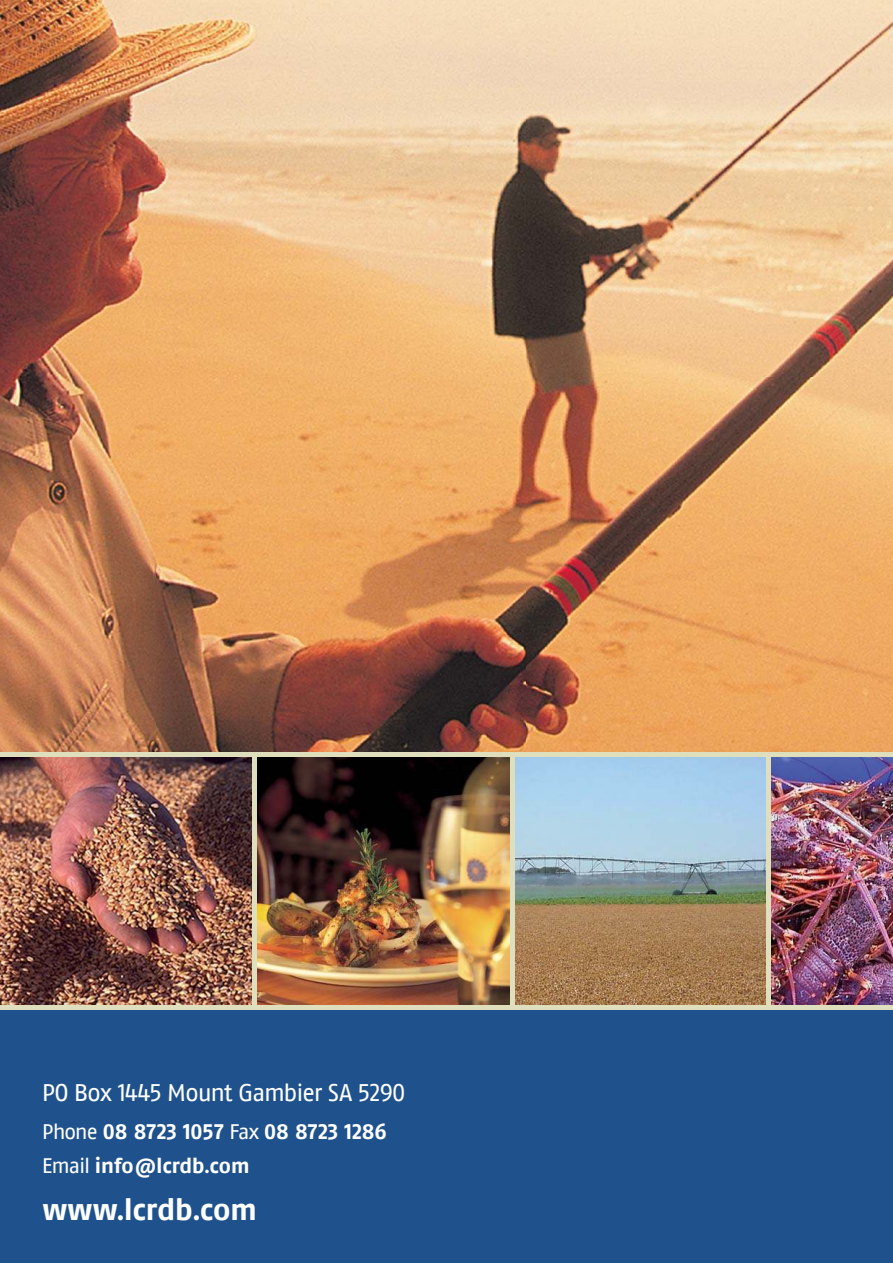
<style>
.page{position:relative;width:893px;height:1263px;background:#fff}
.page>*{position:absolute;margin:0;border:0;box-sizing:border-box;transform-origin:0 0}
.t1{font:700 30px "Altona Sans";color:#fff}
.t2{font:24px "Altona Sans";letter-spacing:-.005em;color:#fff}
.t3{font:700 21px "Altona Sans Caps";color:#fff}
.t4{font:700 21px "Altona Sans";color:#fff}
.s1{font-family:"Altona Sans";font-weight:400}
.s2{font-weight:400}
</style>
<div class="page">
<img style="left:771px;top:757px;width:122px;height:248px">
<img style="left:514px;top:757px;width:252px;height:248px">
<img style="left:257px;top:757px;width:253px;height:248px">
<img style="left:0;top:757px;width:252px;height:248px">
<img style="left:0;top:0;width:893px;height:753px">
<div style="left:0;top:1008px;width:893px;height:255px;background:#1f528c"></div>
<div style="left:0;top:1005px;width:893px;height:5px;background:#e0dfbd"></div>
<hr style="left:0;top:753px;width:893px;height:4px;background:#e0dfbd">
<div style="left:252px;top:753px;width:5px;height:255px;background:#e0dfbd"></div>
<hr style="left:510px;top:753px;width:4px;height:255px;background:#e0dfbd">
<div style="left:766px;top:753px;width:5px;height:255px;background:#e0dfbd"></div>
<p class="t2" style="left:42px;top:1078px;width:364px">PO Box 1445 Mount Gambier SA 5290</p>
<p class="t3" style="left:42px;top:1120px;width:346px"><span class="s1">Phone</span> 08 8723 1057 <span class="s1">Fax</span> 08 8723 1286</p>
<p class="t4" style="left:42px;top:1157px;width:209px"><span class="s2">Email</span> info@lcrdb.com</p>
<h1 class="t1" style="left:42px;top:1197px;width:216px">www.lcrdb.com</h1>
</div>
